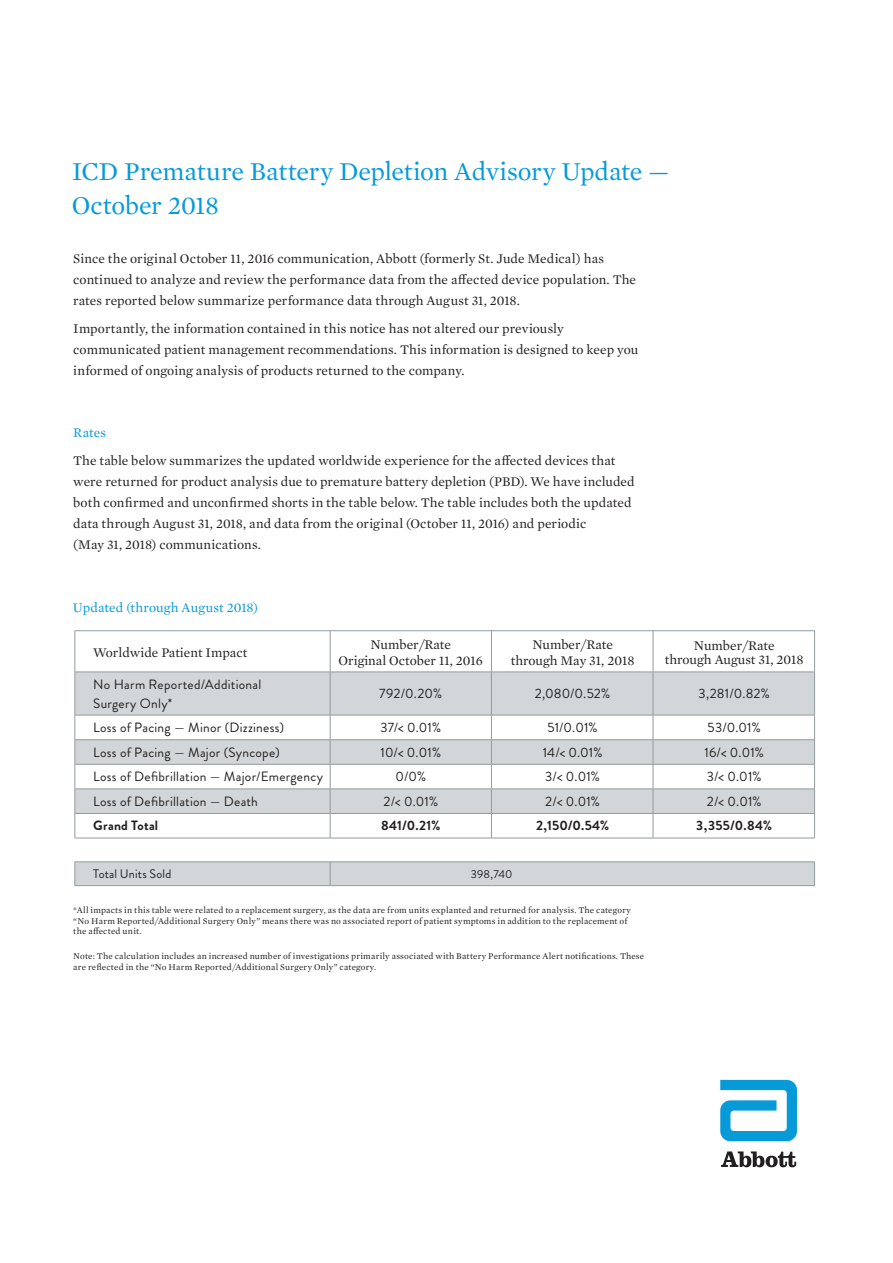
<style>
.page{position:relative;width:893px;height:1263px;background:#fff}
.page>*{position:absolute;margin:0;border:0;box-sizing:border-box;transform-origin:0 0}
.t1{font:26.25px/33.8px "Mercury Text G1";letter-spacing:-.01em;color:#069ad9}
.t2{font:13.5px/21px "Mercury Text G1";color:#231f20}
.t3{font:13.5px/18.6px "Brandon Grotesque";letter-spacing:.02em;color:#231f20}
.t4{font:700 13.5px "Brandon Grotesque";letter-spacing:.015em;color:#231f20}
.t5{font:13.5px "Mercury Text G1";letter-spacing:.005em;color:#069ad9}
.t6{font:12.45px "Brandon Grotesque";letter-spacing:.01em;color:#231f20}
.t7{font:11.55px "Brandon Grotesque";letter-spacing:.01em;color:#231f20}
.t8{font:9px/10.8px "Mercury Text G1";letter-spacing:.02em;color:#231f20}
</style>
<div class="page">
<svg style="left:720px;top:1080px;width:77px;height:61px"></svg>
<svg style="left:721px;top:1151px;width:75px;height:16px"></svg>
<svg style="left:76px;top:631px;width:738px;height:41px"></svg>
<svg style="left:76px;top:673px;width:738px;height:212px;fill:#d2d6d8"></svg>
<hr style="left:75px;top:631px;width:1px;height:41px;background:#939b9e">
<hr style="left:75px;top:630px;width:255px;height:1px;background:#939b9e">
<hr style="left:330px;top:631px;width:1px;height:41px;background:#939b9e">
<hr style="left:330px;top:630px;width:161px;height:1px;background:#939b9e">
<hr style="left:491px;top:631px;width:1px;height:41px;background:#939b9e">
<hr style="left:491px;top:630px;width:162px;height:1px;background:#939b9e">
<hr style="left:653px;top:631px;width:1px;height:41px;background:#939b9e">
<hr style="left:653px;top:630px;width:162px;height:1px;background:#939b9e">
<hr style="left:814px;top:631px;width:1px;height:41px;background:#939b9e">
<hr style="left:75px;top:672px;width:1px;height:43px;background:#939b9e">
<hr style="left:75px;top:672px;width:255px;height:1px;background:#939b9e">
<hr style="left:330px;top:672px;width:1px;height:43px;background:#939b9e">
<hr style="left:330px;top:672px;width:161px;height:1px;background:#939b9e">
<hr style="left:491px;top:672px;width:1px;height:43px;background:#939b9e">
<hr style="left:491px;top:672px;width:162px;height:1px;background:#939b9e">
<hr style="left:653px;top:672px;width:1px;height:43px;background:#939b9e">
<hr style="left:653px;top:672px;width:162px;height:1px;background:#939b9e">
<hr style="left:814px;top:672px;width:1px;height:43px;background:#939b9e">
<hr style="left:75px;top:715px;width:255px;height:1px;background:#939b9e">
<hr style="left:330px;top:715px;width:161px;height:1px;background:#939b9e">
<hr style="left:491px;top:715px;width:162px;height:1px;background:#939b9e">
<hr style="left:653px;top:715px;width:162px;height:1px;background:#939b9e">
<hr style="left:75px;top:739px;width:255px;height:1px;background:#939b9e">
<hr style="left:330px;top:739px;width:161px;height:1px;background:#939b9e">
<hr style="left:491px;top:739px;width:162px;height:1px;background:#939b9e">
<hr style="left:653px;top:739px;width:162px;height:1px;background:#939b9e">
<hr style="left:75px;top:764px;width:255px;height:1px;background:#939b9e">
<hr style="left:330px;top:764px;width:161px;height:1px;background:#939b9e">
<hr style="left:491px;top:764px;width:162px;height:1px;background:#939b9e">
<hr style="left:653px;top:764px;width:162px;height:1px;background:#939b9e">
<hr style="left:75px;top:789px;width:255px;height:1px;background:#939b9e">
<hr style="left:330px;top:789px;width:161px;height:1px;background:#939b9e">
<hr style="left:491px;top:789px;width:162px;height:1px;background:#939b9e">
<hr style="left:653px;top:789px;width:162px;height:1px;background:#939b9e">
<svg style="left:75px;top:715px;width:1px;height:123px"></svg>
<hr style="left:75px;top:813px;width:255px;height:1px;background:#939b9e">
<svg style="left:330px;top:715px;width:1px;height:123px"></svg>
<hr style="left:330px;top:813px;width:161px;height:1px;background:#939b9e">
<svg style="left:491px;top:715px;width:1px;height:123px"></svg>
<hr style="left:491px;top:813px;width:162px;height:1px;background:#939b9e">
<svg style="left:653px;top:715px;width:1px;height:123px"></svg>
<hr style="left:653px;top:813px;width:162px;height:1px;background:#939b9e">
<svg style="left:814px;top:715px;width:1px;height:123px"></svg>
<hr style="left:75px;top:838px;width:255px;height:1px;background:#939b9e">
<hr style="left:330px;top:838px;width:161px;height:1px;background:#939b9e">
<hr style="left:491px;top:838px;width:162px;height:1px;background:#939b9e">
<hr style="left:653px;top:838px;width:162px;height:1px;background:#939b9e">
<svg style="left:75px;top:862px;width:1px;height:23px"></svg>
<hr style="left:75px;top:861px;width:255px;height:1px;background:#939b9e">
<hr style="left:75px;top:885px;width:255px;height:1px;background:#939b9e">
<svg style="left:330px;top:862px;width:1px;height:23px"></svg>
<hr style="left:330px;top:861px;width:161px;height:1px;background:#939b9e">
<hr style="left:330px;top:885px;width:161px;height:1px;background:#939b9e">
<hr style="left:491px;top:885px;width:162px;height:1px;background:#939b9e">
<hr style="left:491px;top:861px;width:162px;height:1px;background:#939b9e">
<hr style="left:653px;top:861px;width:162px;height:1px;background:#939b9e">
<svg style="left:814px;top:862px;width:1px;height:23px"></svg>
<hr style="left:653px;top:885px;width:162px;height:1px;background:#939b9e">
<h1 class="t1" style="left:72px;top:153px;width:599px">ICD Premature Battery Depletion Advisory Update —<br>October 2018</h1>
<p class="t2" style="left:73px;top:247px;width:564px">Since the original October 11, 2016 communication, Abbott (formerly St. Jude Medical) has continued to analyze and review the performance data from the affected device population. The rates reported below summarize performance data through August 31, 2018.</p>
<p class="t2" style="left:73px;top:317px;width:567px">Importantly, the information contained in this notice has not altered our previously communicated patient management recommendations. This information is designed to keep you informed of ongoing analysis of products returned to the company.</p>
<p class="t5" style="left:73px;top:423px;width:34px">Rates</p>
<p class="t2" style="left:73px;top:449px;width:563px">The table below summarizes the updated worldwide experience for the affected devices that were returned for product analysis due to premature battery depletion (PBD). We have included both confirmed and unconfirmed shorts in the table below. The table includes both the updated data through August 31, 2018, and data from the original (October 11, 2016) and periodic<br>(May 31, 2018) communications.</p>
<p class="t5" style="left:73px;top:598px;width:187px">Updated (through August 2018)</p>
<p class="t2" style="left:93px;top:641px;width:156px">Worldwide Patient Impact</p>
<p class="t2" style="left:339px;top:635px;width:146px;line-height:16.2px;text-align:center">Number/Rate<br>Original October 11, 2016</p>
<p class="t2" style="left:511px;top:635px;width:125px;line-height:16.2px;text-align:center">Number/Rate through May 31, 2018</p>
<p class="t2" style="left:665px;top:638px;width:140px;line-height:13.6px;text-align:center">Number/Rate<br>through August 31, 2018</p>
<p class="t3" style="left:93px;top:675px;width:170px">No Harm Reported/Additional<br>Surgery Only*</p>
<p class="t3" style="left:379px;top:684px;width:65px">792/0.20%</p>
<p class="t3" style="left:535px;top:684px;width:77px">2,080/0.52%</p>
<p class="t3" style="left:698px;top:684px;width:73px">3,281/0.82%</p>
<p class="t3" style="left:93px;top:718px;width:192px">Loss of Pacing — Minor (Dizziness)</p>
<p class="t3" style="left:380px;top:718px;width:62px">37/&lt; 0.01%</p>
<p class="t3" style="left:548px;top:718px;width:52px">51/0.01%</p>
<p class="t3" style="left:708px;top:718px;width:55px">53/0.01%</p>
<p class="t3" style="left:93px;top:743px;width:188px">Loss of Pacing — Major (Syncope)</p>
<p class="t3" style="left:380px;top:743px;width:62px">10/&lt; 0.01%</p>
<p class="t3" style="left:543px;top:743px;width:61px">14/&lt; 0.01%</p>
<p class="t3" style="left:704px;top:743px;width:61px">16/&lt; 0.01%</p>
<p class="t3" style="left:93px;top:767px;width:231px">Loss of Defibrillation — Major/Emergency</p>
<p class="t3" style="left:395px;top:767px;width:32px">0/0%</p>
<p class="t3" style="left:545px;top:767px;width:56px">3/&lt; 0.01%</p>
<p class="t3" style="left:707px;top:767px;width:56px">3/&lt; 0.01%</p>
<p class="t3" style="left:93px;top:792px;width:166px">Loss of Defibrillation — Death</p>
<p class="t3" style="left:383px;top:792px;width:56px">2/&lt; 0.01%</p>
<p class="t3" style="left:545px;top:792px;width:56px">2/&lt; 0.01%</p>
<p class="t3" style="left:707px;top:792px;width:56px">2/&lt; 0.01%</p>
<p class="t4" style="left:93px;top:816px;width:67px">Grand Total</p>
<p class="t4" style="left:381px;top:816px;width:61px">841/0.21%</p>
<p class="t4" style="left:536px;top:816px;width:75px">2,150/0.54%</p>
<p class="t4" style="left:696px;top:816px;width:77px">3,355/0.84%</p>
<p class="t6" style="left:93px;top:865px;width:80px">Total Units Sold</p>
<p class="t7" style="left:471px;top:866px;width:43px">398,740</p>
<p class="t8" style="left:73px;top:904px;width:559px">*All impacts in this table were related to a replacement surgery, as the data are from units explanted and returned for analysis. The category “No Harm Reported/Additional Surgery Only” means there was no associated report of patient symptoms in addition to the replacement of the affected unit.</p>
<p class="t8" style="left:73px;top:950px;width:572px">Note: The calculation includes an increased number of investigations primarily associated with Battery Performance Alert notifications. These are reflected in the “No Harm Reported/Additional Surgery Only” category.</p>
</div>
